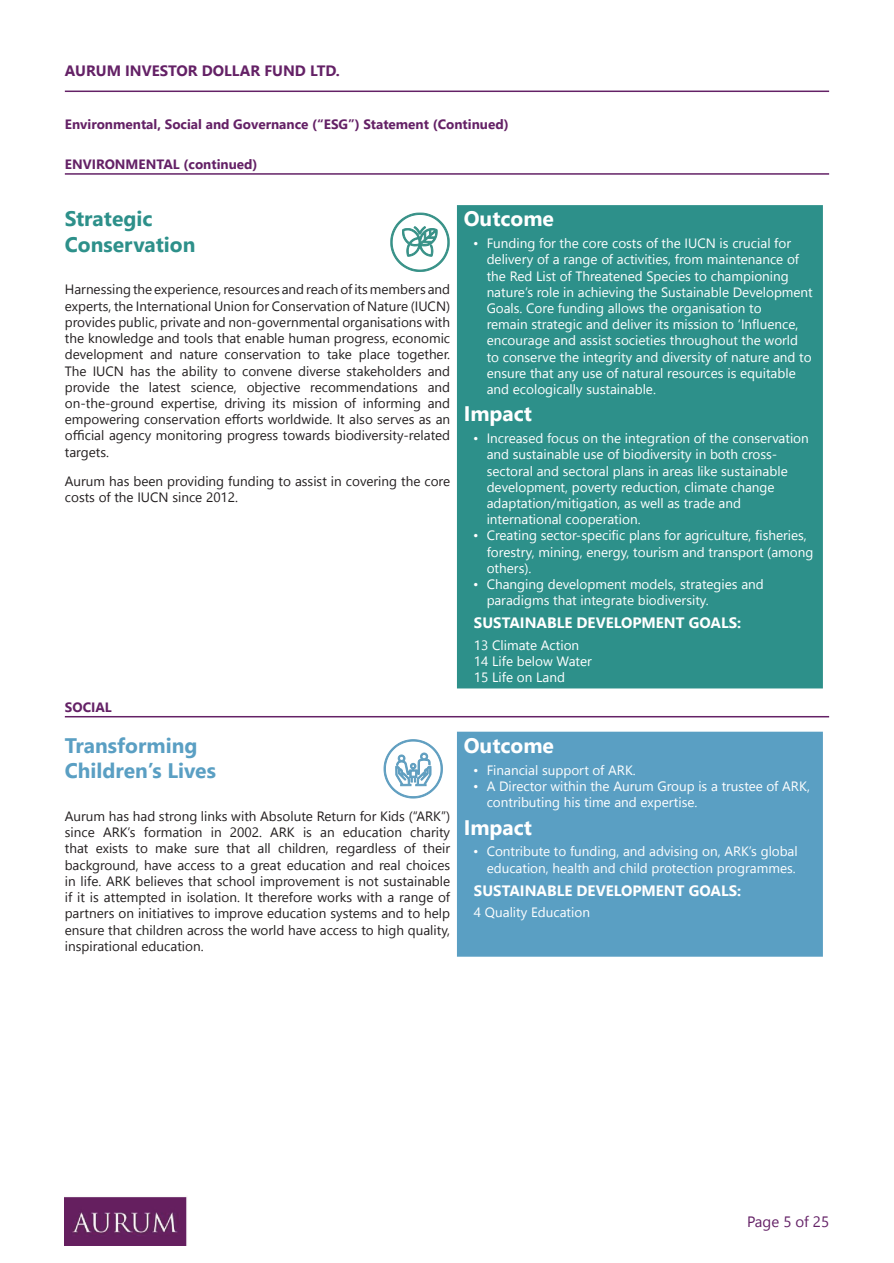
<style>
.page{position:relative;width:894px;height:1263px;background:#fff}
.page>*{position:absolute;margin:0;border:0;box-sizing:border-box;transform-origin:0 0}
.LightBlueTableHeader{font:700 21px "Segoe UI";color:#5a9fc3}
.WhiteTableHeader{font:700 21px "Segoe UI";color:#fff}
.TealTableHeader{font:700 21px "Segoe UI";color:#2d908a}
.WhiteSectionHeader{font:700 15px "Segoe UI";color:#fff}
.t1{font:700 15px "Segoe UI";color:#642166}
.t2{font:15px "Segoe UI";color:#642166}
.WhiteBodyText{font:13.5px/16.2px "Segoe UI";color:#fff}
.BodyText{font:13.5px/16.2px "Segoe UI";color:#231f20;text-align:justify}
.SectionHeaderRuleBel{font:700 13.5px "Segoe UI";color:#642166}
</style>
<div class="page">
<hr style="left:65px;top:91px;width:763px;height:1px;background:#642166">
<img style="left:65px;top:1197px;width:122px;height:48px">
<hr style="left:65px;top:173px;width:763px;height:2px;background:#642166">
<hr style="left:65px;top:716px;width:763px;height:1px;background:#642166">
<div style="left:457px;top:205px;width:365px;height:483px;background:#2d908a"></div>
<svg style="left:390px;top:212px;width:60px;height:60px"></svg>
<div style="left:457px;top:731px;width:365px;height:225px;background:#5a9fc3"></div>
<svg style="left:383px;top:739px;width:60px;height:59px"></svg>
<p class="t1" style="left:65px;top:58px;width:276px">AURUM INVESTOR DOLLAR FUND LTD.</p>
<p class="SectionHeaderRuleBel" style="left:65px;top:113px;width:445px">Environmental, Social and Governance (“ESG”) Statement (Continued)</p>
<p class="SectionHeaderRuleBel" style="left:65px;top:154px;width:194px">ENVIRONMENTAL (continued)</p>
<p class="TealTableHeader" style="left:65px;top:202px;width:89px">Strategic</p>
<p class="TealTableHeader" style="left:65px;top:227px;width:132px">Conservation</p>
<p class="BodyText" style="left:65px;top:281px;width:386px">Harnessing the experience, resources and reach of its members and experts, the International Union for Conservation of Nature (IUCN) provides public, private and non-governmental organisations with the knowledge and tools that enable human progress, economic development and nature conservation to take place together.<br>The IUCN has the ability to convene diverse stakeholders and provide the latest science, objective recommendations and on-the-ground expertise, driving its mission of informing and empowering conservation efforts worldwide. It also serves as an official agency monitoring progress towards biodiversity-related targets.</p>
<p class="BodyText" style="left:65px;top:473px;width:386px">Aurum has been providing funding to assist in covering the core costs of the IUCN since 2012.</p>
<p class="WhiteTableHeader" style="left:463px;top:202px;width:92px">Outcome</p>
<p class="WhiteBodyText" style="left:486px;top:235px;width:327px;text-indent:-14px">• Funding for the core costs of the IUCN is crucial for delivery of a range of activities, from maintenance of the Red List of Threatened Species to championing nature’s role in achieving the Sustainable Development Goals. Core funding allows the organisation to<br>remain strategic and deliver its mission to ‘Influence, encourage and assist societies throughout the world to conserve the integrity and diversity of nature and to ensure that any use of natural resources is equitable and ecologically sustainable.</p>
<p class="WhiteTableHeader" style="left:463px;top:397px;width:70px">Impact</p>
<p class="WhiteBodyText" style="left:486px;top:430px;width:323px;text-indent:-14px">• Increased focus on the integration of the conservation and sustainable use of biodiversity in both cross&shy;sectoral and sectoral plans in areas like sustainable development, poverty reduction, climate change adaptation/mitigation, as well as trade and international cooperation.</p>
<p class="WhiteBodyText" style="left:486px;top:527px;width:328px;text-indent:-14px">• Creating sector-specific plans for agriculture, fisheries, forestry, mining, energy, tourism and transport (among others).</p>
<p class="WhiteBodyText" style="left:486px;top:576px;width:278px;text-indent:-14px">• Changing development models, strategies and paradigms that integrate biodiversity.</p>
<p class="WhiteSectionHeader" style="left:474px;top:611px;width:269px">SUSTAINABLE DEVELOPMENT GOALS:</p>
<p class="WhiteBodyText" style="left:474px;top:637px;width:107px">13 Climate Action</p>
<p class="WhiteBodyText" style="left:474px;top:653px;width:119px">14 Life below Water</p>
<p class="WhiteBodyText" style="left:474px;top:669px;width:92px">15 Life on Land</p>
<p class="SectionHeaderRuleBel" style="left:65px;top:696px;width:48px">SOCIAL</p>
<p class="LightBlueTableHeader" style="left:65px;top:728px;width:134px">Transforming</p>
<p class="LightBlueTableHeader" style="left:65px;top:754px;width:152px">Children’s Lives</p>
<p class="WhiteTableHeader" style="left:463px;top:728px;width:92px">Outcome</p>
<p class="WhiteBodyText" style="left:473px;top:761px;width:164px">• Financial support of ARK.</p>
<p class="WhiteBodyText" style="left:486px;top:778px;width:325px;text-indent:-14px">• A Director within the Aurum Group is a trustee of ARK, contributing his time and expertise.</p>
<p class="BodyText" style="left:65px;top:808px;width:386px">Aurum has had strong links with Absolute Return for Kids (“ARK”) since ARK’s formation in 2002. ARK is an education charity that exists to make sure that all children, regardless of their background, have access to a great education and real choices in life. ARK believes that school improvement is not sustainable if it is attempted in isolation. It therefore works with a range of partners on initiatives to improve education systems and to help ensure that children across the world have access to high quality, inspirational education.</p>
<p class="WhiteTableHeader" style="left:463px;top:810px;width:70px">Impact</p>
<p class="WhiteBodyText" style="left:473px;top:843px;width:326px;text-align:right">• Contribute to funding, and advising on, ARK’s global education, health and child protection programmes.</p>
<p class="WhiteSectionHeader" style="left:474px;top:878px;width:269px">SUSTAINABLE DEVELOPMENT GOALS:</p>
<p class="WhiteBodyText" style="left:474px;top:904px;width:117px">4 Quality Education</p>
<p class="t2" style="left:746px;top:1209px;width:84px">Page 5 of 25</p>
</div>
